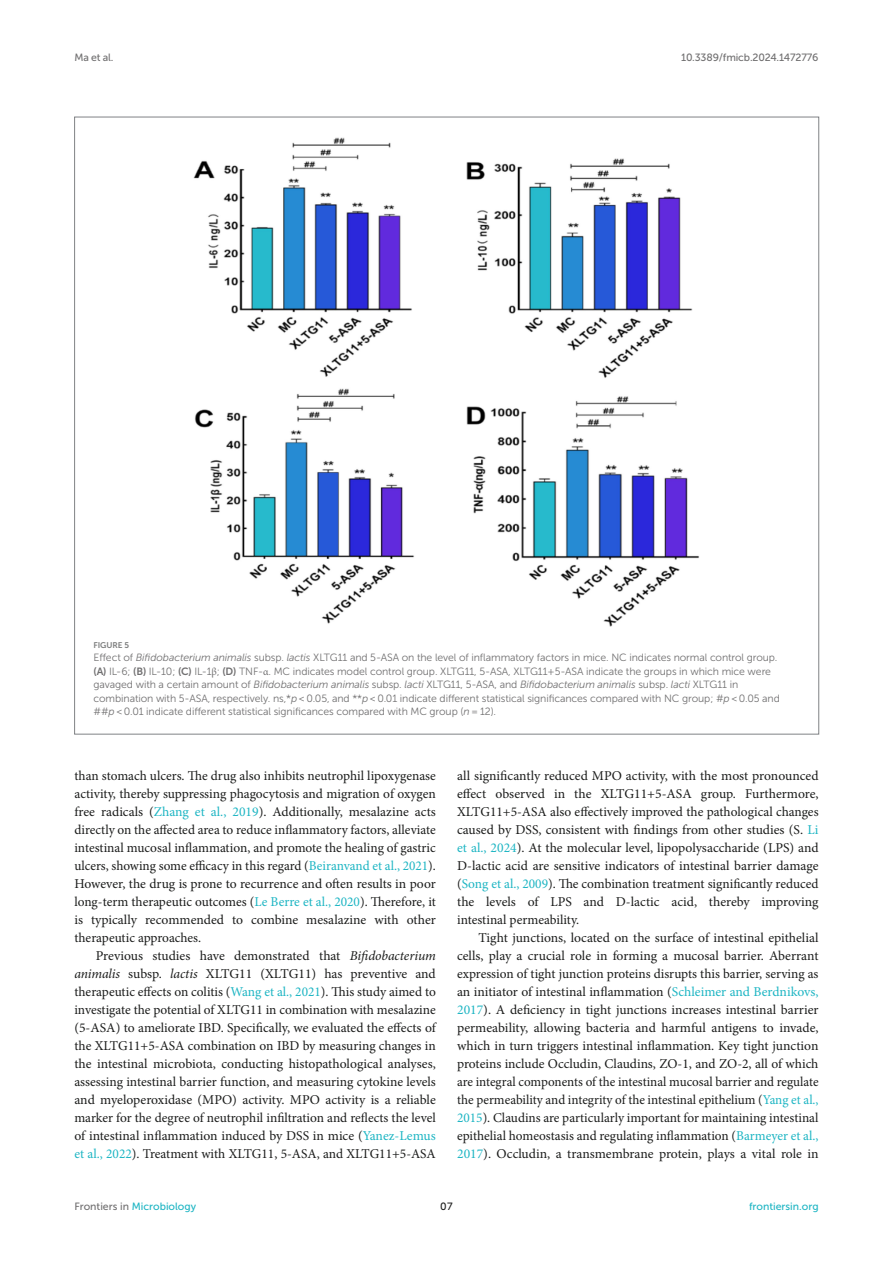
<style>
.page{position:relative;width:893px;height:1263px;background:#fff}
.page>*{position:absolute;margin:0;border:0;box-sizing:border-box;transform-origin:0 0}
.TEXT{font:13.5px/18px "Minion Pro";color:#1b1c1b;text-align:justify}
.FIG_LEG{font:10.5px/13.5px "Museo Sans 300";letter-spacing:-.01em;color:#706f70}
.t1{font:10.5px "Museo Sans 500";color:#1db5c3}
.t2{font:10.5px "Museo Sans 500";letter-spacing:-.015em;color:#706f70}
.t3{font:10.5px "Museo Sans 500";color:#1b1c1b}
.FIG_HD{font:8.25px "Museo Sans 700";letter-spacing:-.01em;color:#7e7f7f}
.s1{font-style:italic}
.s2{font-family:"Museo Sans 700"}
.s3{font-family:"Minion Pro"}
.s4{color:#1db5c3}
.s5{color:#706f70}
</style>
<div class="page">
<img style="left:193px;top:137px;width:506px;height:490px">
<p class="t2" style="left:74px;top:51px;width:40px">Ma et al.</p>
<p class="t2" style="left:681px;top:51px;width:139px">10.3389/fmicb.2024.1472776</p>
<p class="FIG_HD" style="left:94px;top:640px;width:37px">FIGURE 5</p>
<p class="FIG_LEG" style="left:94px;top:651px;width:688px">Effect of <span class="s1">Bifidobacterium animalis</span> subsp. <span class="s1">lactis</span> XLTG11 and 5-ASA on the level of inflammatory factors in mice. NC indicates normal control group. <span class="s2">(A)</span> IL-6; <span class="s2">(B)</span> IL-10; <span class="s2">(C)</span> IL-1<span class="s3">β</span>; <span class="s2">(D)</span> TNF-<span class="s3">α</span>. MC indicates model control group. XLTG11, 5-ASA, XLTG11+5-ASA indicate the groups in which mice were gavaged with a certain amount of <span class="s1">Bifidobacterium animalis</span> subsp. <span class="s1">lacti</span> XLTG11, 5-ASA, and <span class="s1">Bifidobacterium animalis</span> subsp. <span class="s1">lacti</span> XLTG11 in combination with 5-ASA, respectively. ns,*<span class="s1">p</span> &lt; 0.05, and **<span class="s1">p</span> &lt; 0.01 indicate different statistical significances compared with NC group; #<span class="s1">p</span> &lt; 0.05 and ##<span class="s1">p</span> &lt; 0.01 indicate different statistical significances compared with MC group (<span class="s1">n</span> = 12).</p>
<p class="TEXT" style="left:74px;top:767px;width:363px">than stomach ulcers. The drug also inhibits neutrophil lipoxygenase activity, thereby suppressing phagocytosis and migration of oxygen free radicals (<span class="s4">Zhang et al., 2019</span>). Additionally, mesalazine acts directly on the affected area to reduce inflammatory factors, alleviate intestinal mucosal inflammation, and promote the healing of gastric ulcers, showing some efficacy in this regard (<span class="s4">Beiranvand et al., 2021</span>).<br>However, the drug is prone to recurrence and often results in poor long-term therapeutic outcomes (<span class="s4">Le Berre et al., 2020</span>). Therefore, it is typically recommended to combine mesalazine with other therapeutic approaches.</p>
<p class="TEXT" style="left:74px;top:947px;width:363px;text-indent:21px">Previous studies have demonstrated that <span class="s1">Bifidobacterium animalis</span> subsp. <span class="s1">lactis</span> XLTG11 (XLTG11) has preventive and therapeutic effects on colitis (<span class="s4">Wang et al., 2021</span>). This study aimed to investigate the potential of XLTG11 in combination with mesalazine (5-ASA) to ameliorate IBD. Specifically, we evaluated the effects of the XLTG11+5-ASA combination on IBD by measuring changes in the intestinal microbiota, conducting histopathological analyses, assessing intestinal barrier function, and measuring cytokine levels and myeloperoxidase (MPO) activity. MPO activity is a reliable marker for the degree of neutrophil infiltration and reflects the level of intestinal inflammation induced by DSS in mice (<span class="s4">Yanez-Lemus et al., 2022</span>). Treatment with XLTG11, 5-ASA, and XLTG11+5-ASA</p>
<p class="TEXT" style="left:457px;top:767px;width:363px">all significantly reduced MPO activity, with the most pronounced effect observed in the XLTG11+5-ASA group. Furthermore, XLTG11+5-ASA also effectively improved the pathological changes caused by DSS, consistent with findings from other studies (S. <span class="s4">Li et al., 2024</span>). At the molecular level, lipopolysaccharide (LPS) and D-lactic acid are sensitive indicators of intestinal barrier damage (<span class="s4">Song et al., 2009</span>). The combination treatment significantly reduced the levels of LPS and D-lactic acid, thereby improving intestinal permeability.</p>
<p class="TEXT" style="left:457px;top:929px;width:363px;text-indent:21px">Tight junctions, located on the surface of intestinal epithelial cells, play a crucial role in forming a mucosal barrier. Aberrant expression of tight junction proteins disrupts this barrier, serving as an initiator of intestinal inflammation (<span class="s4">Schleimer and Berdnikovs, 2017</span>). A deficiency in tight junctions increases intestinal barrier permeability, allowing bacteria and harmful antigens to invade, which in turn triggers intestinal inflammation. Key tight junction proteins include Occludin, Claudins, ZO-1, and ZO-2, all of which are integral components of the intestinal mucosal barrier and regulate the permeability and integrity of the intestinal epithelium (<span class="s4">Yang et al., 2015</span>). Claudins are particularly important for maintaining intestinal epithelial homeostasis and regulating inflammation (<span class="s4">Barmeyer et al., 2017</span>). Occludin, a transmembrane protein, plays a vital role in</p>
<p class="t1" style="left:74px;top:1200px;width:123px"><span class="s5">Frontiers in</span> Microbiology</p>
<p class="t3" style="left:440px;top:1200px;width:14px">07</p>
<p class="t1" style="left:749px;top:1200px;width:71px">frontiersin.org</p>
</div>
